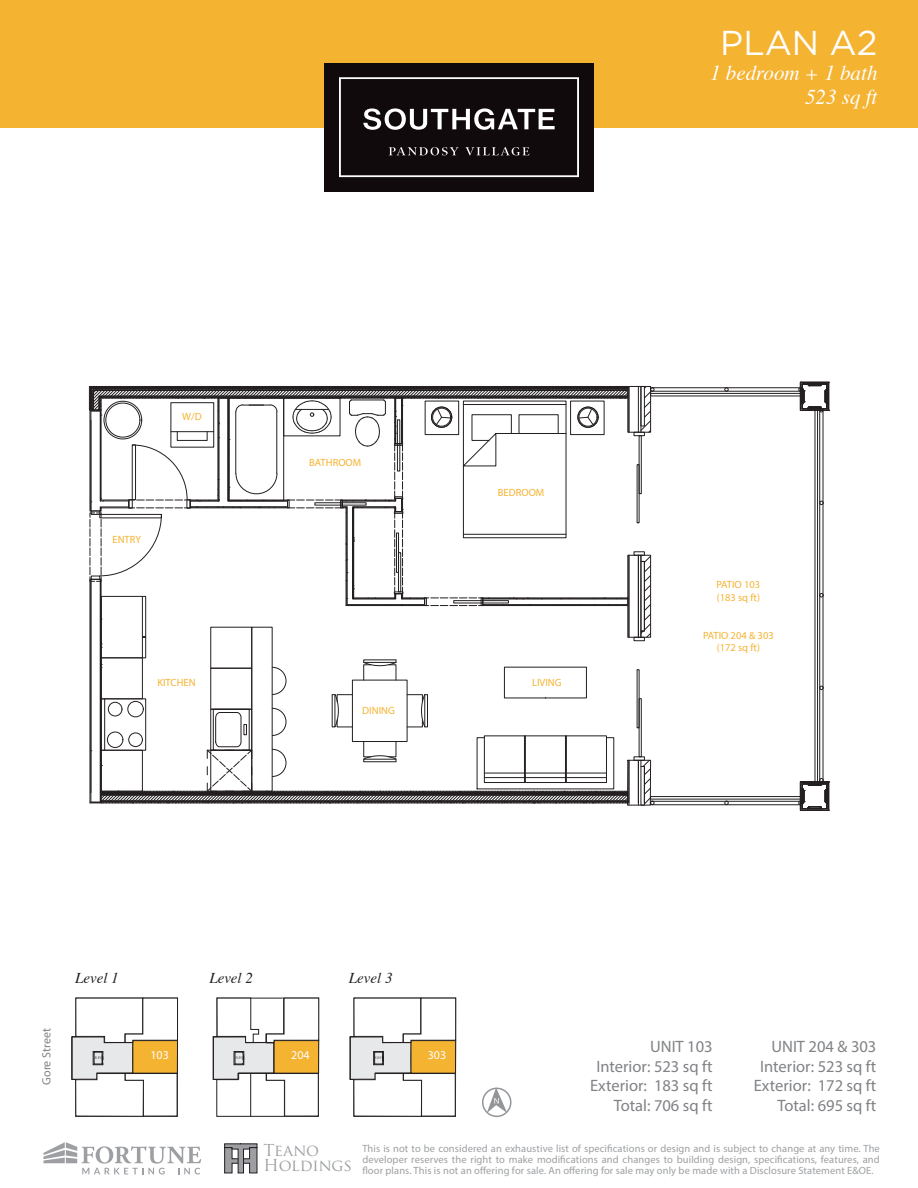
<style>
.page{position:relative;width:918px;height:1188px;background:#fff}
.page>*{position:absolute;margin:0;border:0;box-sizing:border-box;transform-origin:0 0}
.t1{font:34.5px "Gotham";color:#fff}
.t2{font:italic 21px/24px "Times";color:#fff;text-align:right}
.t3{font:16.5px/19.8px "Myriad Pro";color:#808285;text-align:right}
.t4{font:16.05px/15.3px "Trajan Pro";letter-spacing:-.015em;color:#9d9fa2}
.t5{font:italic 15px "Times";color:#231f20}
.t6{font:12px "Myriad Pro";color:#808285}
.t7{font:12px "Myriad Pro";color:#fff}
.t8{font:10.5px/11.2px "Myriad Pro";letter-spacing:.01em;color:#9d9fa2;text-align:justify}
.t9{font:10.5px/12.6px "Myriad Pro";color:#f5b332}
</style>
<div class="page">
<div style="left:0;top:0;width:918px;height:128px;background:#f5b332"></div>
<div style="left:324px;top:63px;width:270px;height:128px;background:#110a0c"></div>
<svg style="left:339px;top:77px;width:240px;height:100px"></svg>
<svg style="left:43px;top:1142px;width:158px;height:32px"></svg>
<svg style="left:225px;top:1144px;width:32px;height:29px"></svg>
<div style="left:815px;top:409px;width:3px;height:373px;border:1px solid #231f20"></div>
<svg style="left:819px;top:501px;width:5px;height:4px"></svg>
<svg style="left:819px;top:593px;width:5px;height:4px"></svg>
<svg style="left:819px;top:686px;width:5px;height:4px"></svg>
<div style="left:650px;top:796px;width:152px;height:3px;border:1px solid #231f20"></div>
<div style="left:650px;top:801px;width:152px;height:4px;border:1px solid #231f20"></div>
<svg style="left:724px;top:801px;width:5px;height:4px"></svg>
<div style="left:650px;top:393px;width:152px;height:3px;border:1px solid #231f20"></div>
<svg style="left:724px;top:387px;width:5px;height:5px"></svg>
<svg style="left:798px;top:778px;width:32px;height:33px"></svg>
<svg style="left:798px;top:381px;width:32px;height:31px"></svg>
<hr style="left:142px;top:596px;width:1px;height:62px;background:#231f20">
<svg style="left:89px;top:386px;width:565px;height:262px"></svg>
<div style="left:101px;top:596px;width:45px;height:62px;border:1px solid #231f20"></div>
<div style="left:211px;top:627px;width:41px;height:41px;border:1px solid #231f20"></div>
<svg style="left:90px;top:657px;width:564px;height:148px"></svg>
<svg style="left:487px;top:1088px;width:20px;height:25px"></svg>
<div style="left:482px;top:1088px;width:30px;height:29px;border:2px solid #939598;border-radius:50%"></div>
<svg style="left:71px;top:997px;width:107px;height:120px"></svg>
<svg style="left:212px;top:997px;width:108px;height:120px"></svg>
<svg style="left:349px;top:997px;width:108px;height:120px"></svg>
<h1 class="t1" style="left:720px;top:20px;width:159px">PLAN A2</h1>
<h2 class="t2" style="left:710px;top:60px;width:169px">1 bedroom + 1 bath<br>523 sq ft</h2>
<p class="t9" style="left:182px;top:410px;width:21px">W/D</p>
<p class="t9" style="left:113px;top:533px;width:30px">ENTRY</p>
<p class="t9" style="left:157px;top:676px;width:40px">KITCHEN</p>
<p class="t9" style="left:309px;top:456px;width:53px">BATHROOM</p>
<p class="t9" style="left:362px;top:704px;width:34px">DINING</p>
<p class="t9" style="left:498px;top:486px;width:48px">BEDROOM</p>
<p class="t9" style="left:532px;top:676px;width:31px">LIVING</p>
<p class="t9" style="left:717px;top:578px;width:45px">PATIO 103 (183 sq ft)</p>
<p class="t9" style="left:703px;top:629px;width:72px;text-align:center">PATIO 204 &amp; 303 (172 sq ft)</p>
<p class="t6" style="left:39px;top:1085px;width:58px;rotate:-90deg">Gore Street</p>
<h3 class="t5" style="left:75px;top:965px;width:45px">Level 1</h3>
<h3 class="t5" style="left:209px;top:965px;width:45px">Level 2</h3>
<h3 class="t5" style="left:349px;top:965px;width:45px">Level 3</h3>
<p class="t7" style="left:150px;top:1047px;width:20px">103</p>
<p class="t7" style="left:291px;top:1047px;width:20px">204</p>
<p class="t7" style="left:428px;top:1047px;width:20px">303</p>
<h3 class="t3" style="left:590px;top:1036px;width:124px">UNIT 103<br>Interior: 523 sq ft<br>Exterior: 183 sq ft<br>Total: 706 sq ft</h3>
<h3 class="t3" style="left:754px;top:1036px;width:124px">UNIT 204 &amp; 303<br>Interior: 523 sq ft<br>Exterior: 172 sq ft<br>Total: 695 sq ft</h3>
<h3 class="t4" style="left:264px;top:1142px;width:90px">Teano<br>Holdings</h3>
<p class="t8" style="left:362px;top:1142px;width:519px">This is not to be considered an exhaustive list of specifications or design and is subject to change at any time. The developer reserves the right to make modifications and changes to building design, specifications, features, and floor plans. This is not an offering for sale. An offering for sale may only be made with a Disclosure Statement E&amp;OE.</p>
</div>
